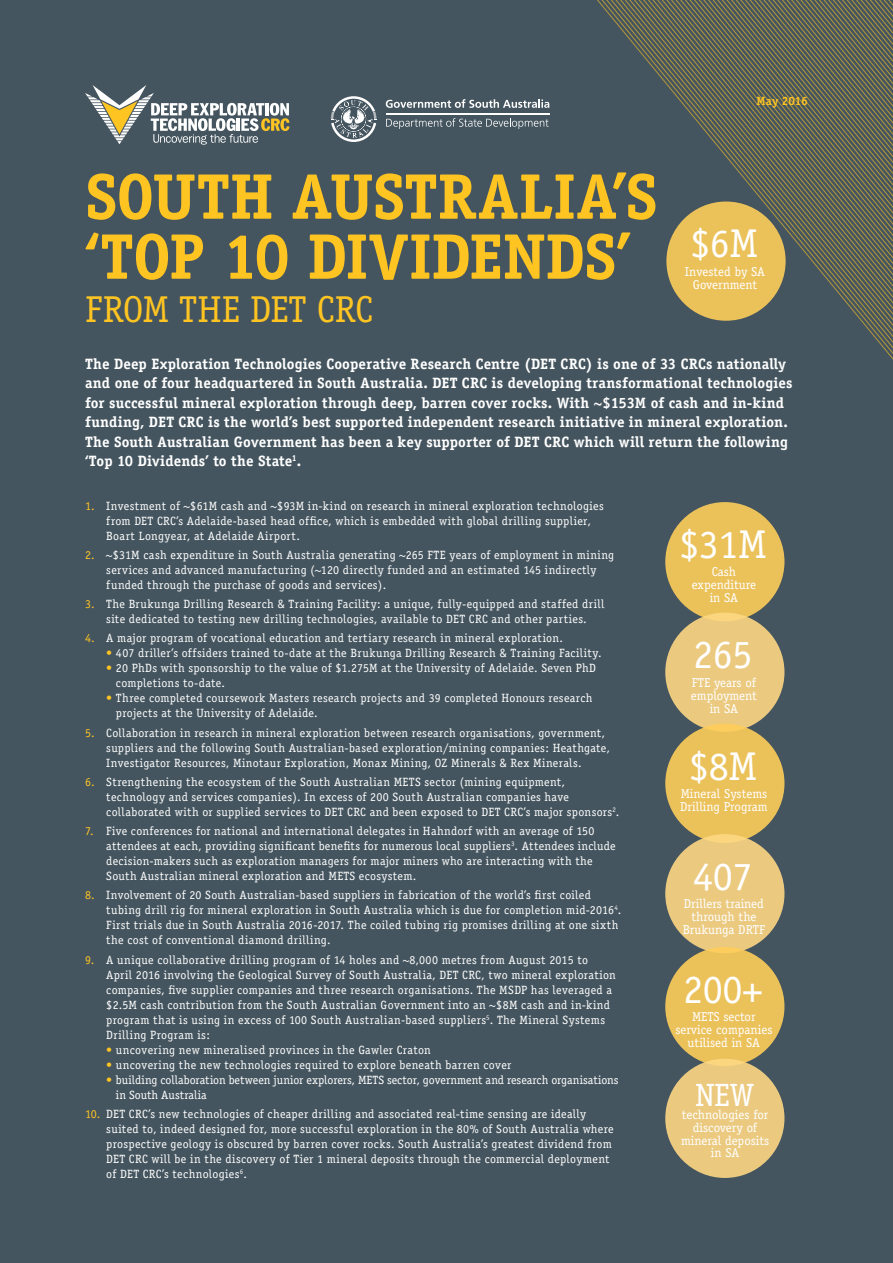
<style>
.page{position:relative;width:893px;height:1263px;background:#45555f}
.page>*{position:absolute;margin:0;border:0;box-sizing:border-box;transform-origin:0 0}
.Main_Headings{font:700 64.5px/60px "Officina Serif";letter-spacing:-.01em;color:#fec422}
.Body_Copy{font:40.2px "Officina Serif";letter-spacing:-.01em;color:#fff}
.Main_Headings-2{font:37.5px "Officina Serif";color:#fec422}
.Bubble_text{font:32.25px "Officina Serif";color:#fff}
.Body_Copy-2{font:700 15px/19.5px "Officina Serif";letter-spacing:.01em;color:#fff}
.Bubble_text-2{font:12.9px/12.9px "Officina Serif";color:#fff;text-align:center}
.Body_Copy-3{font:12px/15px "Officina Serif";letter-spacing:.025em;color:#fff}
.Body_Copy-4{font:12px/15px "Officina Serif";letter-spacing:-.005em;color:#fff}
._03_Body{font:700 12px "Officina Serif Std";letter-spacing:.005em;color:#fec422}
.s1{color:#fec422}
</style>
<div class="page">
<svg style="left:724px;top:0;width:5px;height:160px"></svg>
<svg style="left:729px;top:0;width:5px;height:503px"></svg>
<svg style="left:738px;top:0;width:5px;height:505px"></svg>
<svg style="left:747px;top:0;width:5px;height:508px"></svg>
<svg style="left:752px;top:0;width:5px;height:511px"></svg>
<svg style="left:757px;top:0;width:4px;height:514px"></svg>
<svg style="left:761px;top:0;width:5px;height:518px"></svg>
<svg style="left:766px;top:0;width:5px;height:524px"></svg>
<svg style="left:771px;top:0;width:4px;height:529px"></svg>
<svg style="left:775px;top:0;width:5px;height:534px"></svg>
<svg style="left:780px;top:0;width:4px;height:282px"></svg>
<svg style="left:784px;top:0;width:5px;height:275px"></svg>
<svg style="left:789px;top:0;width:5px;height:239px"></svg>
<svg style="left:794px;top:0;width:4px;height:244px"></svg>
<svg style="left:798px;top:0;width:5px;height:250px"></svg>
<svg style="left:803px;top:0;width:5px;height:256px"></svg>
<svg style="left:808px;top:0;width:4px;height:261px"></svg>
<svg style="left:812px;top:0;width:81px;height:360px"></svg>
<svg style="left:85px;top:85px;width:204px;height:60px"></svg>
<hr style="left:386px;top:113px;width:163px;height:1px;background:#fff">
<svg style="left:386px;top:99px;width:163px;height:9px"></svg>
<svg style="left:386px;top:118px;width:163px;height:11px"></svg>
<svg style="left:331px;top:96px;width:46px;height:46px"></svg>
<div style="left:665px;top:502px;width:119px;height:119px;background:#ebc15a;border-radius:50%"></div>
<div style="left:665px;top:613px;width:119px;height:119px;background:#ebca80;border-radius:50%"></div>
<div style="left:665px;top:724px;width:119px;height:119px;background:#ebc15a;border-radius:50%"></div>
<div style="left:665px;top:834px;width:119px;height:119px;background:#ebca80;border-radius:50%"></div>
<div style="left:665px;top:947px;width:119px;height:119px;background:#ebc15a;border-radius:50%"></div>
<div style="left:666px;top:201px;width:120px;height:120px;background:#ebc15a;border-radius:50%"></div>
<div style="left:665px;top:1059px;width:119px;height:119px;background:#ebca80;border-radius:50%"></div>
<p class="Main_Headings" style="left:85px;top:166px;width:574px">SOUTH AUSTRALIA’S ‘TOP 10 DIVIDENDS’</p>
<p class="Main_Headings-2" style="left:85px;top:288px;width:290px">FROM THE DET CRC</p>
<p class="_03_Body" style="left:756px;top:93px;width:53px">May 2016</p>
<p class="Body_Copy" style="left:690px;top:220px;width:69px">$6M</p>
<p class="Bubble_text-2" style="left:685px;top:265px;width:82px">Invested by SA<br>Government</p>
<p class="Body_Copy-2" style="left:85px;top:353px;width:709px">The Deep Exploration Technologies Cooperative Research Centre (DET CRC) is one of 33 CRCs nationally and one of four headquartered in South Australia. DET CRC is developing transformational technologies for successful mineral exploration through deep, barren cover rocks. With ~$153M of cash and in-kind funding, DET CRC is the world’s best supported independent research initiative in mineral exploration.<br>The South Australian Government has been a key supporter of DET CRC which will return the following ‘Top 10 Dividends’ to the State<sup>1</sup>.</p>
<p class="Body_Copy-3" style="left:106px;top:498px;width:499px;text-indent:-21px"><span class="s1">1.</span> Investment of ~$61M cash and ~$93M in-kind on research in mineral exploration technologies from DET CRC’s Adelaide-based head office, which is embedded with global drilling supplier,<br>Boart Longyear, at Adelaide Airport.</p>
<p class="Body_Copy-3" style="left:106px;top:547px;width:509px;text-indent:-21px"><span class="s1">2.</span> ~$31M cash expenditure in South Australia generating ~265 FTE years of employment in mining services and advanced manufacturing (~120 directly funded and an estimated 145 indirectly funded through the purchase of goods and services).</p>
<p class="Body_Copy-3" style="left:85px;top:596px;width:521px;text-align:center"><span class="s1">3.</span> The Brukunga Drilling Research &amp; Training Facility: a unique, fully-equipped and staffed drill site dedicated to testing new drilling technologies, available to DET CRC and other parties.</p>
<p class="Body_Copy-3" style="left:85px;top:631px;width:479px"><span class="s1">4.</span> A major program of vocational education and tertiary research in mineral exploration.</p>
<p class="Body_Copy-3" style="left:106px;top:646px;width:497px"><span class="s1">•</span> 407 driller’s offsiders trained to-date at the Brukunga Drilling Research &amp; Training Facility.</p>
<p class="Body_Copy-3" style="left:116px;top:661px;width:482px;text-indent:-10px"><span class="s1">•</span> 20 PhDs with sponsorship to the value of $1.275M at the University of Adelaide. Seven PhD completions to-date.</p>
<p class="Body_Copy-3" style="left:116px;top:691px;width:478px;text-indent:-10px"><span class="s1">•</span> Three completed coursework Masters research projects and 39 completed Honours research projects at the University of Adelaide.</p>
<p class="Body_Copy-3" style="left:106px;top:725px;width:505px;text-indent:-21px"><span class="s1">5.</span> Collaboration in research in mineral exploration between research organisations, government, suppliers and the following South Australian-based exploration/mining companies: Heathgate,<br>Investigator Resources, Minotaur Exploration, Monax Mining, OZ Minerals &amp; Rex Minerals.</p>
<p class="Body_Copy-3" style="left:106px;top:774px;width:515px;text-indent:-21px"><span class="s1">6.</span> Strengthening the ecosystem of the South Australian METS sector (mining equipment, technology and services companies). In excess of 200 South Australian companies have collaborated with or supplied services to DET CRC and been exposed to DET CRC’s major sponsors<sup>2</sup>.</p>
<p class="Body_Copy-3" style="left:106px;top:824px;width:511px;text-indent:-21px"><span class="s1">7.</span> Five conferences for national and international delegates in Hahndorf with an average of 150 attendees at each, providing significant benefits for numerous local suppliers<sup>3</sup>. Attendees include decision-makers such as exploration managers for major miners who are interacting with the South Australian mineral exploration and METS ecosystem.</p>
<p class="Body_Copy-3" style="left:106px;top:888px;width:517px;text-indent:-21px"><span class="s1">8.</span> Involvement of 20 South Australian-based suppliers in fabrication of the world’s first coiled tubing drill rig for mineral exploration in South Australia which is due for completion mid-2016<sup>4</sup>.<br>First trials due in South Australia 2016-2017. The coiled tubing rig promises drilling at one sixth the cost of conventional diamond drilling.</p>
<p class="Body_Copy-3" style="left:106px;top:952px;width:511px;text-indent:-21px"><span class="s1">9.</span> A unique collaborative drilling program of 14 holes and ~8,000 metres from August 2015 to April 2016 involving the Geological Survey of South Australia, DET CRC, two mineral exploration companies, five supplier companies and three research organisations. The MSDP has leveraged a $2.5M cash contribution from the South Australian Government into an ~$8M cash and in-kind program that is using in excess of 100 South Australian-based suppliers<sup>5</sup>. The Mineral Systems Drilling Program is:</p>
<p class="Body_Copy-3" style="left:106px;top:1042px;width:326px"><span class="s1">•</span> uncovering new mineralised provinces in the Gawler Craton</p>
<p class="Body_Copy-3" style="left:106px;top:1057px;width:407px"><span class="s1">•</span> uncovering the new technologies required to explore beneath barren cover</p>
<p class="Body_Copy-4" style="left:116px;top:1072px;width:504px;text-indent:-10px"><span class="s1">•</span> building collaboration between junior explorers, METS sector, government and research organisations in South Australia</p>
<p class="Body_Copy-3" style="left:106px;top:1106px;width:509px;text-indent:-21px"><span class="s1">10.</span> DET CRC’s new technologies of cheaper drilling and associated real-time sensing are ideally suited to, indeed designed for, more successful exploration in the 80% of South Australia where prospective geology is obscured by barren cover rocks. South Australia’s greatest dividend from DET CRC will be in the discovery of Tier 1 mineral deposits through the commercial deployment of DET CRC’s technologies<sup>6</sup>.</p>
<p class="Body_Copy" style="left:679px;top:521px;width:89px">$31M</p>
<p class="Bubble_text-2" style="left:692px;top:565px;width:66px">Cash expenditure in SA</p>
<p class="Body_Copy" style="left:693px;top:631px;width:61px">265</p>
<p class="Bubble_text-2" style="left:691px;top:676px;width:67px">FTE years of employment in SA</p>
<p class="Body_Copy" style="left:689px;top:742px;width:69px">$8M</p>
<p class="Bubble_text-2" style="left:680px;top:787px;width:89px;text-align:left">Mineral Systems<br>Drilling Program</p>
<p class="Body_Copy" style="left:693px;top:853px;width:61px">407</p>
<p class="Bubble_text-2" style="left:683px;top:897px;width:84px">Drillers trained through the<br>Brukunga DRTF</p>
<p class="Body_Copy" style="left:683px;top:966px;width:81px">200+</p>
<p class="Bubble_text-2" style="left:675px;top:1010px;width:99px">METS sector service companies utilised in SA</p>
<p class="Bubble_text" style="left:696px;top:1076px;width:60px">NEW</p>
<p class="Bubble_text-2" style="left:681px;top:1108px;width:89px">technologies for discovery of mineral deposits in SA</p>
</div>
